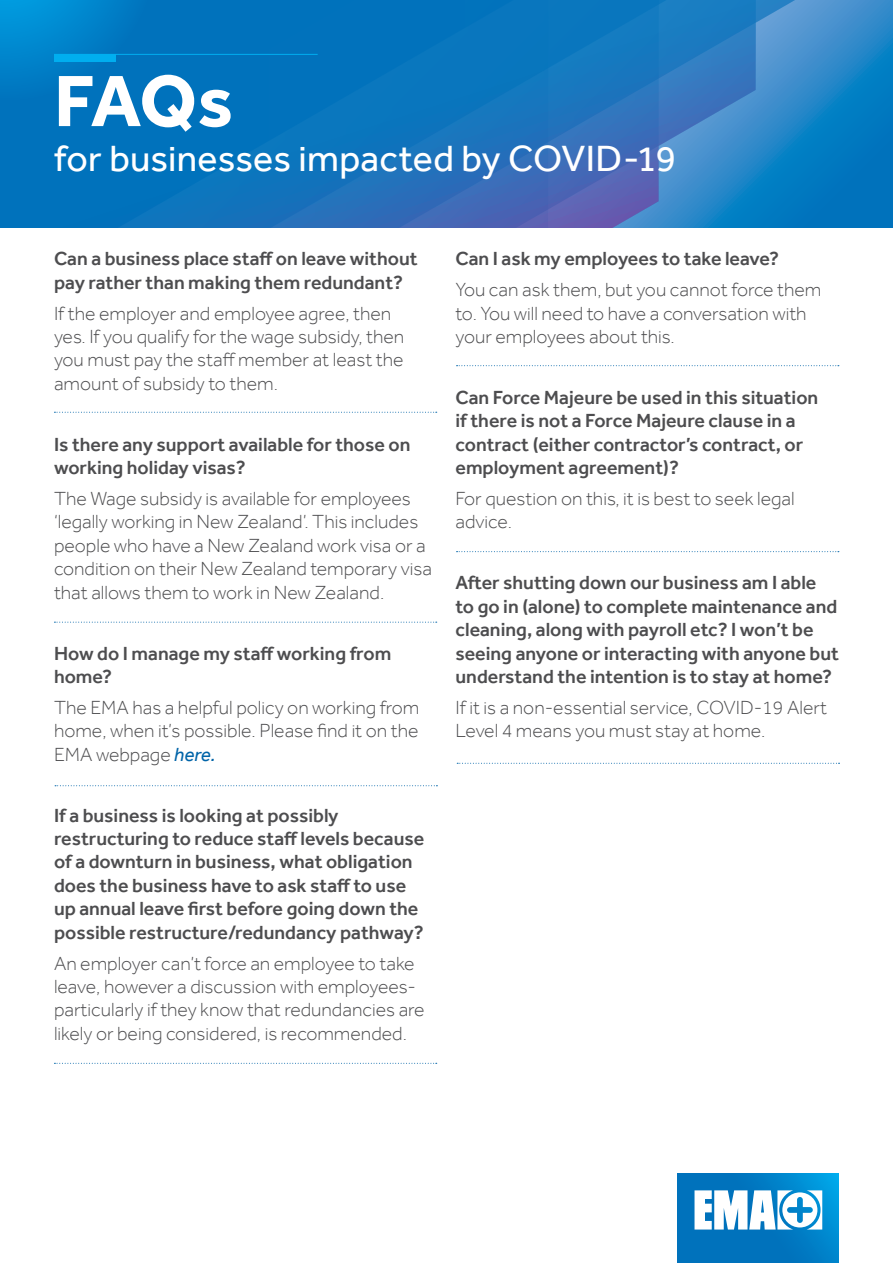
<style>
.page{position:relative;width:893px;height:1263px;background:#fff}
.page>*{position:absolute;margin:0;border:0;box-sizing:border-box;transform-origin:0 0}
.t1{font:700 75px "Effra";color:#fff}
.t2{font:37.5px "Effra";letter-spacing:.005em;color:#fff}
.t3{font:300 19.5px/23.4px "Effra";color:#4d4d4f}
.t4{font:500 19.5px/23.4px "Effra";color:#4d4d4f}
.s1{font-weight:400;font-style:italic;color:#0064a8}
</style>
<div class="page">
<svg style="left:0;top:0;width:893px;height:228px;background:#1b77be"></svg>
<svg style="left:0;top:0;width:219px;height:169px;background:#0077c0"></svg>
<hr style="left:54px;top:54px;width:264px;height:1px;background:#00aeef">
<div style="left:54px;top:54px;width:62px;height:7px;background:#00aeef"></div>
<svg style="left:678px;top:1174px;width:161px;height:89px;background:#017cc4"></svg>
<svg style="left:694px;top:1190px;width:128px;height:39px"></svg>
<svg style="left:54px;top:412px;width:383px;height:1px"></svg>
<svg style="left:54px;top:622px;width:383px;height:1px"></svg>
<svg style="left:55px;top:785px;width:382px;height:1px"></svg>
<svg style="left:54px;top:1063px;width:383px;height:1px"></svg>
<svg style="left:457px;top:365px;width:382px;height:1px"></svg>
<svg style="left:457px;top:551px;width:382px;height:1px"></svg>
<svg style="left:457px;top:763px;width:382px;height:1px"></svg>
<h1 class="t1" style="left:54px;top:56px;width:181px">FAQs</h1>
<h2 class="t2" style="left:54px;top:136px;width:624px">for businesses impacted by COVID-19</h2>
<p class="t4" style="left:54px;top:247px;width:365px">Can a business place staff on leave without pay rather than making them redundant?</p>
<p class="t3" style="left:54px;top:301px;width:352px">If the employer and employee agree, then yes. If you qualify for the wage subsidy, then you must pay the staff member at least the amount of subsidy to them.</p>
<p class="t4" style="left:54px;top:432px;width:358px">Is there any support available for those on working holiday visas?</p>
<p class="t3" style="left:54px;top:487px;width:379px">The Wage subsidy is available for employees ‘legally working in New Zealand’. This includes people who have a New Zealand work visa or a condition on their New Zealand temporary visa that allows them to work in New Zealand.</p>
<p class="t4" style="left:54px;top:641px;width:339px">How do I manage my staff working from home?</p>
<p class="t3" style="left:54px;top:695px;width:367px;text-align:justify">The EMA has a helpful policy on working from home, when it’s possible. Please find it on the EMA webpage <span class="s1">here.</span></p>
<p class="t4" style="left:54px;top:803px;width:372px">If a business is looking at possibly restructuring to reduce staff levels because of a downturn in business, what obligation does the business have to ask staff to use up annual leave first before going down the possible restructure/redundancy pathway?</p>
<p class="t3" style="left:54px;top:951px;width:372px">An employer can’t force an employee to take leave, however a discussion with employees&shy;particularly if they know that redundancies are likely or being considered, is recommended.</p>
<p class="t4" style="left:455px;top:247px;width:325px">Can I ask my employees to take leave?</p>
<p class="t3" style="left:455px;top:278px;width:367px">You can ask them, but you cannot force them to. You will need to have a conversation with your employees about this.</p>
<p class="t4" style="left:455px;top:385px;width:364px">Can Force Majeure be used in this situation if there is not a Force Majeure clause in a contract (either contractor’s contract, or employment agreement)?</p>
<p class="t3" style="left:455px;top:487px;width:341px">For question on this, it is best to seek legal advice.</p>
<p class="t4" style="left:455px;top:571px;width:385px">After shutting down our business am I able to go in (alone) to complete maintenance and cleaning, along with payroll etc? I won’t be seeing anyone or interacting with anyone but understand the intention is to stay at home?</p>
<p class="t3" style="left:455px;top:695px;width:373px">If it is a non-essential service, COVID-19 Alert<br>Level 4 means you must stay at home.</p>
</div>
